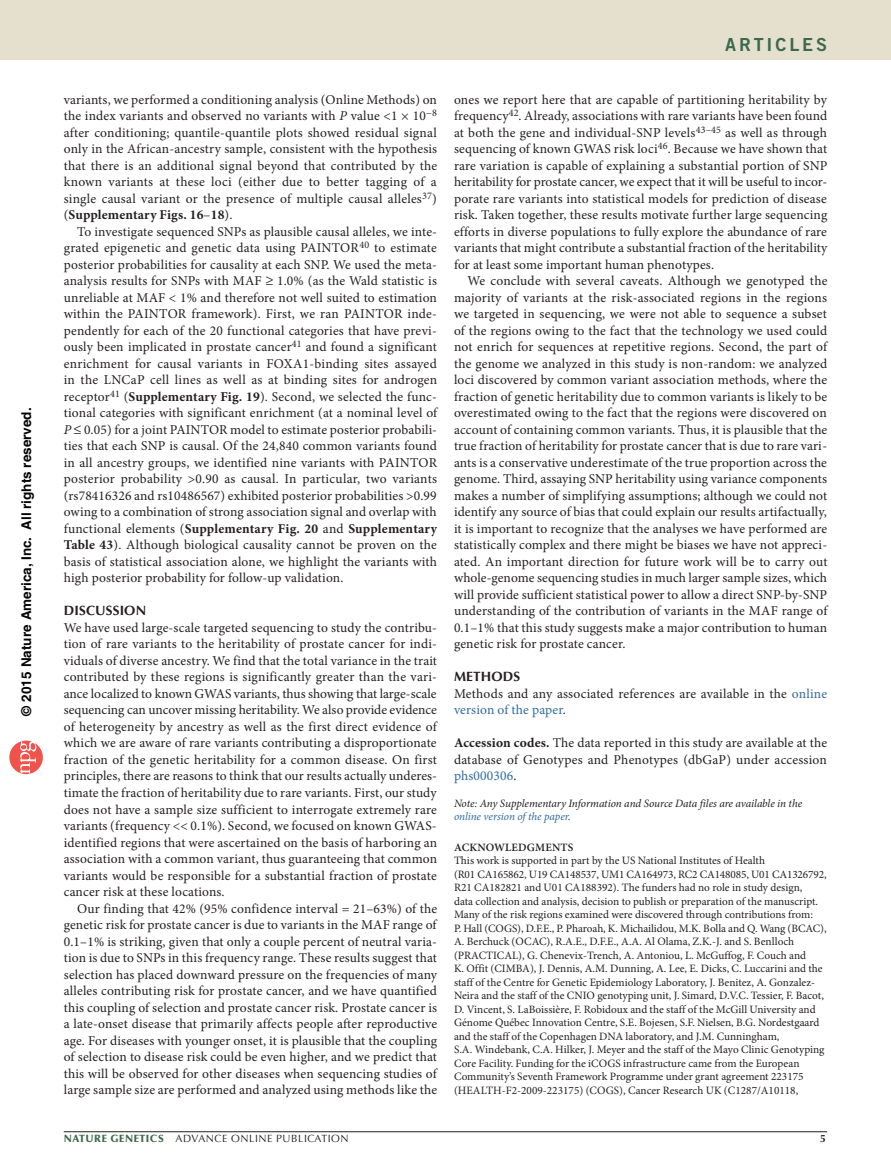
<style>
.page{position:relative;width:891px;height:1175px;background:#fff}
.page>*{position:absolute;margin:0;border:0;box-sizing:border-box;transform-origin:0 0}
.t1{font:18px "Trade Gothic LT Std Bd 2";letter-spacing:.16em;color:#3b684f}
.t2{font:13.5px/16.5px "Minion Pro";letter-spacing:.01em;color:#231f20;text-align:justify}
.t3{font:700 13.5px "Helvetica";color:#040503}
.t4{font:700 13.5px "Optima LT Std";letter-spacing:.01em;color:#231f20}
.t5{font:11.25px/13.5px "Minion Pro";color:#231f20}
.t6{font:italic 11.25px/13.5px "Minion Pro";letter-spacing:-.01em;color:#231f20}
.t7{font:600 11.25px "Minion Pro";letter-spacing:.01em;color:#231f20}
.t8{font:10.5px "Optima LT Std";letter-spacing:.05em;color:#231f20}
.t9{font:700 10.5px "Optima LT Std";color:#231f20}
.s1{font-style:italic}
.s2{font-weight:700}
.s3{color:#2f6a9f}
.s4{font-weight:900;color:#3b684f}
</style>
<div class="page">
<svg style="left:9px;top:740px;width:34px;height:34px"></svg>
<div style="left:0;top:0;width:891px;height:60px;background:#e5e0ce"></div>
<hr style="left:64px;top:1131px;width:763px;height:1px;background:#231f20">
<p class="t3" style="left:18px;top:715px;width:309px;rotate:-90deg">© 2015 Nature America, Inc. All rights reserved.</p>
<h1 class="t1" style="left:725px;top:33px;width:103px">ARTICLES</h1>
<p class="t2" style="left:64px;top:91px;width:375px">variants, we performed a conditioning analysis (Online Methods) on the index variants and observed no variants with <span class="s1">P</span> value &lt;1 × 10<sup>−8 </sup>after conditioning; quantile-quantile plots showed residual signal only in the African-ancestry sample, consistent with the hypothesis that there is an additional signal beyond that contributed by the known variants at these loci (either due to better tagging of a single causal variant or the presence of multiple causal alleles<sup>37</sup>) (<span class="s2">Supplementary Figs. 16</span>–<span class="s2">18</span>).</p>
<p class="t2" style="left:64px;top:223px;width:375px;text-indent:14px">To investigate sequenced SNPs as plausible causal alleles, we inte&shy;grated epigenetic and genetic data using PAINTOR<sup>40</sup> to estimate posterior probabilities for causality at each SNP. We used the meta&shy;analysis results for SNPs with MAF ❑ 1.0% (as the Wald statistic is unreliable at MAF &lt; 1% and therefore not well suited to estimation within the PAINTOR framework). First, we ran PAINTOR inde&shy;pendently for each of the 20 functional categories that have previ&shy;ously been implicated in prostate cancer<sup>41</sup> and found a significant enrichment for causal variants in FOXA1-binding sites assayed in the LNCaP cell lines as well as at binding sites for androgen receptor<sup>41</sup> (<span class="s2">Supplementary Fig. 19</span>). Second, we selected the func&shy;tional categories with significant enrichment (at a nominal level of <span class="s1">P</span> 0.05) for a joint PAINTOR model to estimate posterior probabili&shy;ties that each SNP is causal. Of the 24,840 common variants found in all ancestry groups, we identified nine variants with PAINTOR posterior probability &gt;0.90 as causal. In particular, two variants (rs78416326 and rs10486567) exhibited posterior probabilities &gt;0.99 owing to a combination of strong association signal and overlap with functional elements (<span class="s2">Supplementary Fig. 20</span> and <span class="s2">Supplementary Table 43</span>). Although biological causality cannot be proven on the basis of statistical association alone, we highlight the variants with high posterior probability for follow-up validation.</p>
<p class="t4" style="left:64px;top:603px;width:84px">DISCUSSION</p>
<p class="t2" style="left:64px;top:619px;width:375px">We have used large-scale targeted sequencing to study the contribu&shy;tion of rare variants to the heritability of prostate cancer for indi&shy;viduals of diverse ancestry. We find that the total variance in the trait contributed by these regions is significantly greater than the vari&shy;ance localized to known GWAS variants, thus showing that large-scale sequencing can uncover missing heritability. We also provide evidence of heterogeneity by ancestry as well as the first direct evidence of which we are aware of rare variants contributing a disproportionate fraction of the genetic heritability for a common disease. On first principles, there are reasons to think that our results actually underes&shy;timate the fraction of heritability due to rare variants. First, our study does not have a sample size sufficient to interrogate extremely rare variants (frequency &lt;&lt; 0.1%). Second, we focused on known GWAS&shy;identified regions that were ascertained on the basis of harboring an association with a common variant, thus guaranteeing that common variants would be responsible for a substantial fraction of prostate cancer risk at these locations.</p>
<p class="t2" style="left:64px;top:900px;width:375px;text-indent:14px">Our finding that 42% (95% confidence interval = 21–63%) of the genetic risk for prostate cancer is due to variants in the MAF range of 0.1–1% is striking, given that only a couple percent of neutral varia&shy;tion is due to SNPs in this frequency range. These results suggest that selection has placed downward pressure on the frequencies of many alleles contributing risk for prostate cancer, and we have quantified this coupling of selection and prostate cancer risk. Prostate cancer is a late-onset disease that primarily affects people after reproductive age. For diseases with younger onset, it is plausible that the coupling of selection to disease risk could be even higher, and we predict that this will be observed for other diseases when sequencing studies of large sample size are performed and analyzed using methods like the</p>
<p class="t2" style="left:454px;top:91px;width:375px">ones we report here that are capable of partitioning heritability by frequency<sup>42</sup>. Already, associations with rare variants have been found at both the gene and individual-SNP levels<sup>43–45</sup> as well as through sequencing of known GWAS risk loci<sup>46</sup>. Because we have shown that rare variation is capable of explaining a substantial portion of SNP heritability for prostate cancer, we expect that it will be useful to incor&shy;porate rare variants into statistical models for prediction of disease risk. Taken together, these results motivate further large sequencing efforts in diverse populations to fully explore the abundance of rare variants that might contribute a substantial fraction of the heritability for at least some important human phenotypes.</p>
<p class="t2" style="left:454px;top:273px;width:375px;text-indent:14px">We conclude with several caveats. Although we genotyped the majority of variants at the risk-associated regions in the regions we targeted in sequencing, we were not able to sequence a subset of the regions owing to the fact that the technology we used could not enrich for sequences at repetitive regions. Second, the part of the genome we analyzed in this study is non-random: we analyzed loci discovered by common variant association methods, where the fraction of genetic heritability due to common variants is likely to be overestimated owing to the fact that the regions were discovered on account of containing common variants. Thus, it is plausible that the true fraction of heritability for prostate cancer that is due to rare vari&shy;ants is a conservative underestimate of the true proportion across the genome. Third, assaying SNP heritability using variance components makes a number of simplifying assumptions; although we could not identify any source of bias that could explain our results artifactually, it is important to recognize that the analyses we have performed are statistically complex and there might be biases we have not appreci&shy;ated. An important direction for future work will be to carry out whole-genome sequencing studies in much larger sample sizes, which will provide sufficient statistical power to allow a direct SNP-by-SNP understanding of the contribution of variants in the MAF range of 0.1–1% that this study suggests make a major contribution to human genetic risk for prostate cancer.</p>
<p class="t4" style="left:454px;top:669px;width:68px">METHODS</p>
<p class="t2" style="left:454px;top:685px;width:375px">Methods and any associated references are available in the <span class="s3">online version of the paper</span>.</p>
<p class="t2" style="left:454px;top:735px;width:375px"><span class="s2">Accession codes.</span> The data reported in this study are available at the database of Genotypes and Phenotypes (dbGaP) under accession <span class="s3">phs000306</span>.</p>
<p class="t6" style="left:454px;top:796px;width:350px">Note: Any Supplementary Information and Source Data files are available in the <span class="s3">online version of the paper</span>.</p>
<p class="t7" style="left:454px;top:839px;width:121px">ACKNOWLEDGMENTS</p>
<p class="t5" style="left:454px;top:854px;width:374px">This work is supported in part by the US National Institutes of Health<br>(R01 CA165862, U19 CA148537, UM1 CA164973, RC2 CA148085, U01 CA1326792, R21 CA182821 and U01 CA188392). The funders had no role in study design,<br>data collection and analysis, decision to publish or preparation of the manuscript.<br>Many of the risk regions examined were discovered through contributions from:<br>P. Hall (COGS), D.F.E., P. Pharoah, K. Michailidou, M.K. Bolla and Q. Wang (BCAC), A. Berchuck (OCAC), R.A.E., D.F.E., A.A. Al Olama, Z.K.-J. and S. Benlloch (PRACTICAL), G. Chenevix-Trench, A. Antoniou, L. McGuffog, F. Couch and<br>K. Offit (CIMBA), J. Dennis, A.M. Dunning, A. Lee, E. Dicks, C. Luccarini and the staff of the Centre for Genetic Epidemiology Laboratory, J. Benitez, A. Gonzalez-Neira and the staff of the CNIO genotyping unit, J. Simard, D.V.C. Tessier, F. Bacot, D. Vincent, S. LaBoissière, F. Robidoux and the staff of the McGill University and Génome Québec Innovation Centre, S.E. Bojesen, S.F. Nielsen, B.G. Nordestgaard and the staff of the Copenhagen DNA laboratory, and J.M. Cunningham,<br>S.A. Windebank, C.A. Hilker, J. Meyer and the staff of the Mayo Clinic Genotyping Core Facility. Funding for the iCOGS infrastructure came from the European Community’s Seventh Framework Programme under grant agreement 223175 (HEALTH-F2-2009-223175) (COGS), Cancer Research UK (C1287/A10118,</p>
<p class="t8" style="left:64px;top:1132px;width:286px"><span class="s4">NATURE GENETICS</span> ADVANCE ONLINE PUBLICATION</p>
<p class="t9" style="left:820px;top:1132px;width:7px">5</p>
</div>
